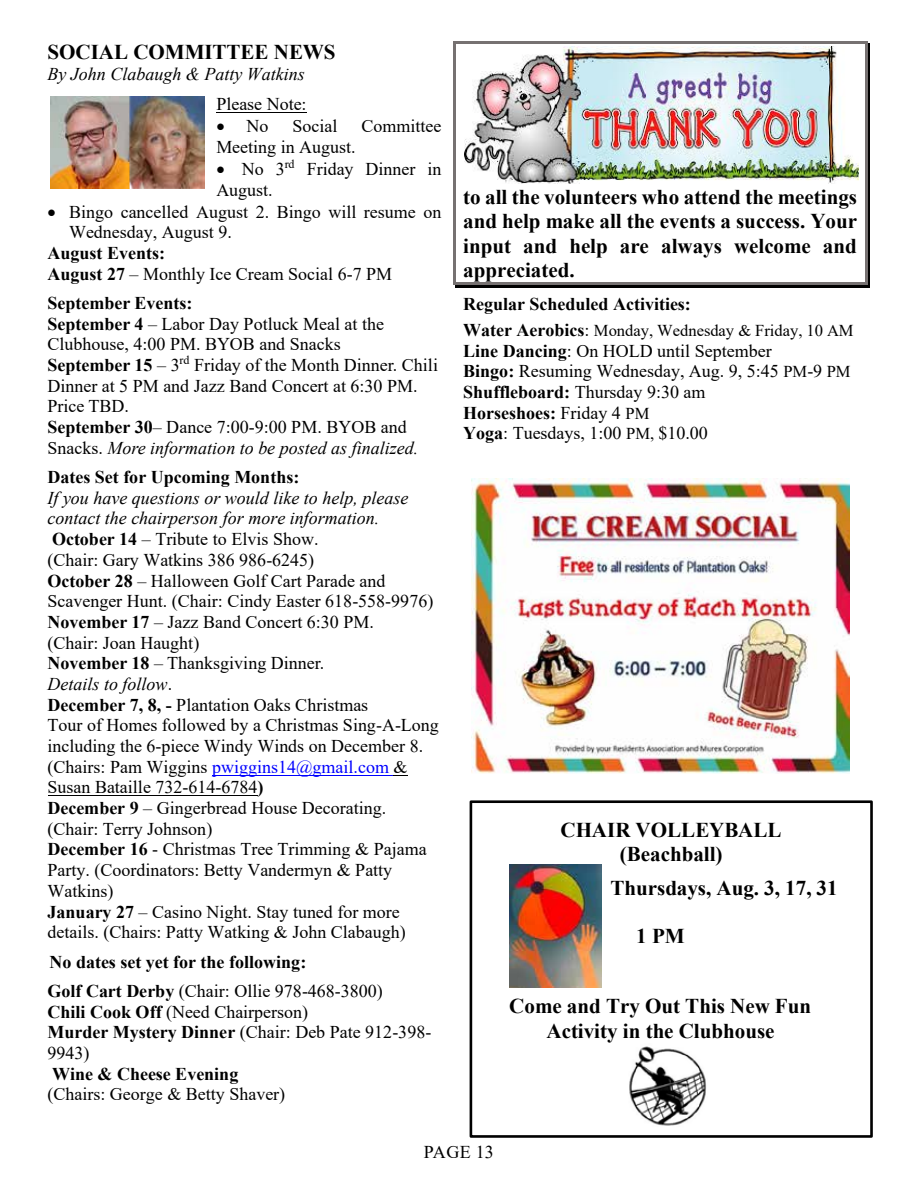
<style>
.page{position:relative;width:918px;height:1188px;background:#fff}
.page>*{position:absolute;margin:0;border:0;box-sizing:border-box;transform-origin:0 0}
.t1{font:700 21px/24.2px "Times New Roman";color:#000;text-align:center}
.t2{font:18px/20.7px "Times New Roman";color:#000}
.t3{font:700 18px/29.2px "Times New Roman";color:#000}
.t4{font:italic 18px "Times New Roman";color:#000}
.t5{font:16.5px "Times New Roman";color:#000}
.s1{font-weight:700}
.s2{font-style:italic}
.s3{color:#00f}
.s4{font-weight:400}
.s5{font-weight:700;font-size:18px}
.s6{font-size:18px}
.s7{font-size:16.5px}
</style>
<div class="page">
<hr style="left:216px;top:112px;width:91px;height:1px;background:#000">
<hr style="left:212px;top:775px;width:182px;height:1px;background:#00f">
<svg style="left:394px;top:775px;width:14px;height:1px"></svg>
<hr style="left:48px;top:795px;width:210px;height:1px;background:#000">
<hr style="left:455px;top:42px;width:410px;height:2px;background:#767171">
<hr style="left:453px;top:44px;width:2px;height:22px;background:#767171">
<hr style="left:867px;top:44px;width:3px;height:22px;background:#000">
<hr style="left:865px;top:44px;width:2px;height:22px;background:#767171">
<hr style="left:453px;top:66px;width:2px;height:21px;background:#767171">
<hr style="left:867px;top:66px;width:3px;height:21px;background:#000">
<hr style="left:865px;top:66px;width:2px;height:21px;background:#767171">
<svg style="left:453px;top:87px;width:2px;height:8px"></svg>
<svg style="left:865px;top:87px;width:5px;height:8px"></svg>
<hr style="left:453px;top:95px;width:2px;height:27px;background:#767171">
<hr style="left:867px;top:95px;width:3px;height:27px;background:#000">
<hr style="left:865px;top:95px;width:2px;height:27px;background:#767171">
<hr style="left:453px;top:122px;width:2px;height:27px;background:#767171">
<hr style="left:867px;top:122px;width:3px;height:27px;background:#000">
<hr style="left:865px;top:122px;width:2px;height:27px;background:#767171">
<hr style="left:453px;top:149px;width:2px;height:26px;background:#767171">
<hr style="left:867px;top:149px;width:3px;height:26px;background:#000">
<hr style="left:865px;top:149px;width:2px;height:26px;background:#767171">
<svg style="left:453px;top:175px;width:2px;height:10px"></svg>
<svg style="left:865px;top:175px;width:5px;height:10px"></svg>
<hr style="left:453px;top:185px;width:2px;height:24px;background:#767171">
<hr style="left:867px;top:185px;width:3px;height:24px;background:#000">
<hr style="left:865px;top:185px;width:2px;height:24px;background:#767171">
<hr style="left:453px;top:209px;width:2px;height:24px;background:#767171">
<hr style="left:867px;top:209px;width:3px;height:24px;background:#000">
<hr style="left:865px;top:209px;width:2px;height:24px;background:#767171">
<hr style="left:453px;top:233px;width:2px;height:24px;background:#767171">
<hr style="left:867px;top:233px;width:3px;height:24px;background:#000">
<hr style="left:865px;top:233px;width:2px;height:24px;background:#767171">
<hr style="left:455px;top:285px;width:410px;height:2px;background:#000">
<hr style="left:455px;top:283px;width:410px;height:2px;background:#767171">
<svg style="left:865px;top:283px;width:5px;height:4px"></svg>
<hr style="left:453px;top:257px;width:2px;height:26px;background:#767171">
<hr style="left:867px;top:257px;width:3px;height:26px;background:#000">
<hr style="left:865px;top:257px;width:2px;height:26px;background:#767171">
<img style="left:51px;top:96px;width:153px;height:92px">
<div style="left:470px;top:800px;width:403px;height:338px;border:3px solid #000"></div>
<img style="left:510px;top:865px;width:92px;height:123px">
<img style="left:472px;top:479px;width:378px;height:294px">
<img style="left:629px;top:1046px;width:77px;height:80px">
<img style="left:464px;top:47px;width:394px;height:136px">
<p class="t1" style="left:48px;top:39px;width:290px">SOCIAL COMMITTEE NEWS</p>
<p class="t4" style="left:48px;top:62px;width:259px">By John Clabaugh &amp; Patty Watkins</p>
<p class="t2" style="left:216px;top:93px;width:92px">Please Note:</p>
<p class="t2" style="left:216px;top:115px;width:54px">• No</p>
<p class="t2" style="left:292px;top:115px;width:46px">Social</p>
<p class="t2" style="left:361px;top:115px;width:81px">Committee</p>
<p class="t2" style="left:216px;top:136px;width:141px">Meeting in August.</p>
<p class="t2" style="left:216px;top:158px;width:227px">• No 3<sup>rd</sup> Friday Dinner in<br>August.</p>
<p class="t2" style="left:69px;top:201px;width:374px;text-indent:-22px">• Bingo cancelled August 2. Bingo will resume on<br>Wednesday, August 9.</p>
<p class="t2" style="left:48px;top:242px;width:346px"><span class="s1">August Events:<br>August 27</span> – Monthly Ice Cream Social 6-7 PM</p>
<p class="t2" style="left:48px;top:292px;width:392px"><span class="s1">September Events:<br>September 4</span> – Labor Day Potluck Meal at the Clubhouse, 4:00 PM. BYOB and Snacks<br><span class="s1">September 15</span> – 3<sup>rd</sup> Friday of the Month Dinner. Chili Dinner at 5 PM and Jazz Band Concert at 6:30 PM.<br>Price TBD.<br><span class="s1">September 30</span>– Dance 7:00-9:00 PM. BYOB and Snacks. <span class="s2">More information to be posted as finalized.</span></p>
<p class="t3" style="left:48px;top:462px;width:253px">Dates Set for Upcoming Months:</p>
<p class="t2" style="left:48px;top:487px;width:393px"><span class="s2">If you have questions or would like to help, please contact the chairperson for more information.<br></span><span class="s1">October 14</span> – Tribute to Elvis Show.<br>(Chair: Gary Watkins 386 986-6245)<br><span class="s1">October 28</span> – Halloween Golf Cart Parade and Scavenger Hunt. (Chair: Cindy Easter 618-558-9976)<br><span class="s1">November 17</span> – Jazz Band Concert 6:30 PM.<br>(Chair: Joan Haught)<br><span class="s1">November 18</span> – Thanksgiving Dinner.<br><span class="s2">Details to follow</span>.<br><span class="s1">December 7, 8, -</span> Plantation Oaks Christmas<br>Tour of Homes followed by a Christmas Sing-A-Long including the 6-piece Windy Winds on December 8. (Chairs: Pam Wiggins <span class="s3">pwiggins14@gmail.com</span> &amp; Susan Bataille 732-614-6784<span class="s1">)<br>December 9</span> – Gingerbread House Decorating. (Chair: Terry Johnson)<br><span class="s1">December 16</span> - Christmas Tree Trimming &amp; Pajama Party. (Coordinators: Betty Vandermyn &amp; Patty Watkins)<br><span class="s1">January 27</span> – Casino Night. Stay tuned for more details. (Chairs: Patty Watking &amp; John Clabaugh)</p>
<p class="t3" style="left:48px;top:946px;width:337px">No dates set yet for the following:<br>Golf Cart Derby <span class="s4">(Chair: Ollie 978-468-3800)</span></p>
<p class="t2" style="left:48px;top:1001px;width:385px"><span class="s1">Chili Cook Off</span> (Need Chairperson)<br><span class="s1">Murder Mystery Dinner</span> (Chair: Deb Pate 912-398-<br>9943)</p>
<p class="t3" style="left:52px;top:1058px;width:188px">Wine &amp; Cheese Evening</p>
<p class="t2" style="left:48px;top:1083px;width:239px">(Chairs: George &amp; Betty Shaver)</p>
<p class="t1" style="left:463px;top:185px;width:395px;text-align:justify">to all the volunteers who attend the meetings and help make all the events a success. Your input and help are always welcome and appreciated.</p>
<p class="t3" style="left:463px;top:289px;width:229px">Regular Scheduled Activities:</p>
<p class="t5" style="left:463px;top:319px;width:392px"><span class="s5">Water Aerobics</span><span class="s6">:</span> Monday, Wednesday &amp; Friday, 10 AM</p>
<p class="t2" style="left:463px;top:340px;width:389px"><span class="s1">Line Dancing</span>: On HOLD until September<br><span class="s1">Bingo:</span> Resuming Wednesday, Aug. 9, 5:45 <span class="s7">PM</span>-9 <span class="s7">PM </span><span class="s1">Shuffleboard:</span> Thursday 9:30 am<br><span class="s1">Horseshoes:</span> Friday 4 <span class="s7">PM<br></span><span class="s1">Yoga</span>: Tuesdays, 1:00 <span class="s7">PM,</span> $10.00</p>
<p class="t1" style="left:561px;top:817px;width:223px">CHAIR VOLLEYBALL (Beachball)</p>
<p class="t1" style="left:610px;top:875px;width:229px">Thursdays, Aug. 3, 17, 31</p>
<p class="t1" style="left:636px;top:923px;width:50px">1 PM</p>
<p class="t1" style="left:509px;top:994px;width:304px">Come and Try Out This New Fun<br>Activity in the Clubhouse</p>
<p class="t2" style="left:424px;top:1141px;width:72px">PAGE 13</p>
</div>
